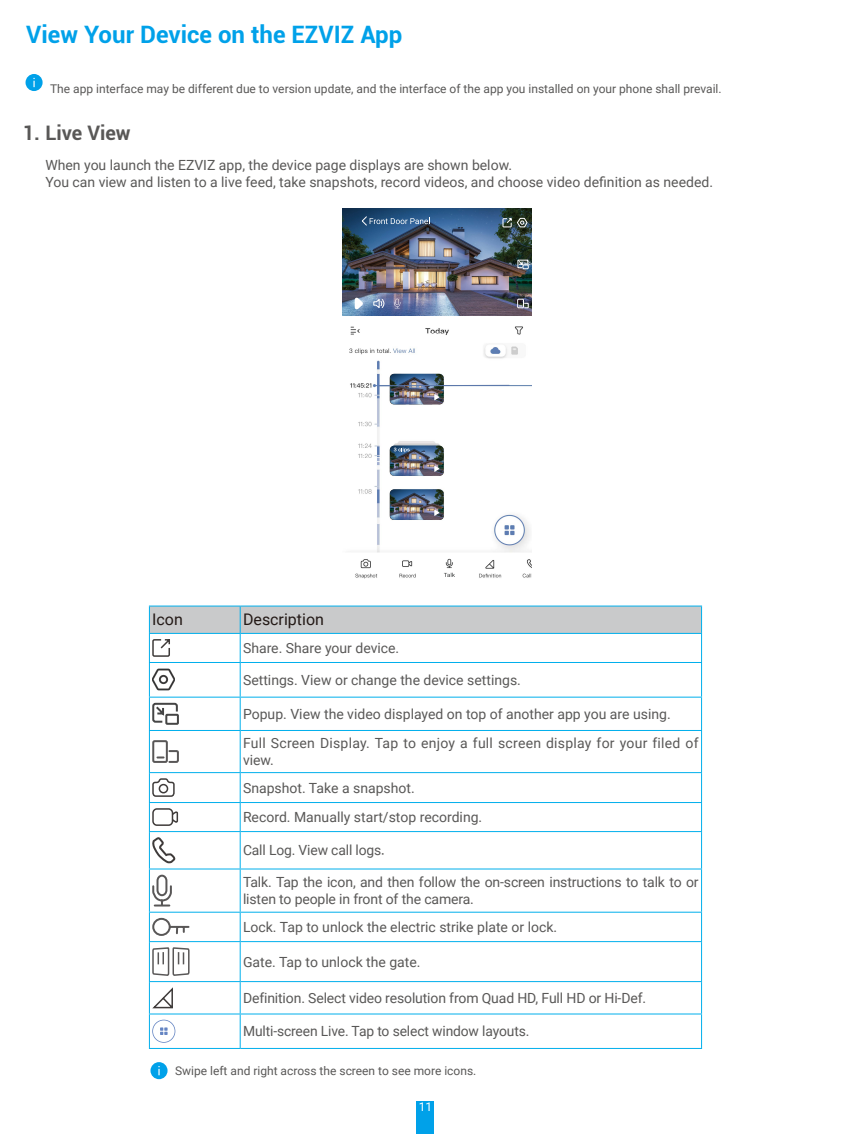
<style>
.page{position:relative;width:851px;height:1134px;background:#fff}
.page>*{position:absolute;margin:0;border:0;box-sizing:border-box;transform-origin:0 0}
.t1{font:700 24px "Roboto";color:#00a1e9}
.t2{font:700 20px "Roboto";color:#595857}
.t3{font:16px "Roboto";color:#231916}
.t4{font:14px/16.8px "Roboto";color:#595857}
.t5{font:12px "Roboto";color:#595857}
.t6{font:12px "Roboto";color:#fff}
.s1{font-family:"Sim Sun"}
</style>
<div class="page">
<div style="left:417px;top:1101px;width:17px;height:33px;background:#00a1e9"></div>
<div style="left:26px;top:74px;width:17px;height:17px;background:#00a1e9;border-radius:50%"></div>
<svg style="left:33px;top:78px;width:2px;height:9px"></svg>
<img style="left:342px;top:315px;width:189px;height:264px">
<img style="left:440px;top:554px;width:18px;height:25px">
<img style="left:390px;top:445px;width:53px;height:31px">
<svg style="left:434px;top:465px;width:5px;height:7px"></svg>
<svg style="left:393px;top:448px;width:16px;height:4px"></svg>
<img style="left:390px;top:489px;width:53px;height:31px">
<svg style="left:434px;top:509px;width:5px;height:7px"></svg>
<img style="left:390px;top:374px;width:53px;height:30px">
<svg style="left:434px;top:394px;width:5px;height:6px"></svg>
<img style="left:342px;top:208px;width:189px;height:107px">
<svg style="left:502px;top:218px;width:25px;height:9px"></svg>
<svg style="left:517px;top:299px;width:11px;height:9px"></svg>
<svg style="left:373px;top:298px;width:13px;height:11px"></svg>
<svg style="left:394px;top:299px;width:6px;height:10px"></svg>
<hr style="left:378px;top:385px;width:131px;height:1px;background:#5c78ab">
<svg style="left:361px;top:215px;width:69px;height:12px"></svg>
<svg style="left:517px;top:260px;width:11px;height:9px"></svg>
<svg style="left:352px;top:290px;width:14px;height:26px"></svg>
<hr style="left:149px;top:605px;width:91px;height:1px;background:#00afec">
<hr style="left:240px;top:605px;width:462px;height:1px;background:#00afec">
<hr style="left:149px;top:662px;width:91px;height:1px;background:#00afec">
<hr style="left:149px;top:663px;width:1px;height:34px;background:#00afec">
<hr style="left:240px;top:662px;width:462px;height:1px;background:#00afec">
<hr style="left:240px;top:663px;width:1px;height:34px;background:#00afec">
<hr style="left:701px;top:663px;width:1px;height:34px;background:#00afec">
<hr style="left:149px;top:697px;width:91px;height:1px;background:#00afec">
<hr style="left:149px;top:698px;width:1px;height:32px;background:#00afec">
<hr style="left:240px;top:697px;width:462px;height:1px;background:#00afec">
<hr style="left:240px;top:698px;width:1px;height:32px;background:#00afec">
<hr style="left:701px;top:698px;width:1px;height:32px;background:#00afec">
<hr style="left:149px;top:730px;width:91px;height:1px;background:#00afec">
<hr style="left:149px;top:731px;width:1px;height:41px;background:#00afec">
<hr style="left:240px;top:730px;width:462px;height:1px;background:#00afec">
<hr style="left:240px;top:731px;width:1px;height:41px;background:#00afec">
<hr style="left:701px;top:731px;width:1px;height:41px;background:#00afec">
<hr style="left:149px;top:772px;width:91px;height:1px;background:#00afec">
<hr style="left:240px;top:772px;width:462px;height:1px;background:#00afec">
<hr style="left:149px;top:802px;width:91px;height:1px;background:#00afec">
<hr style="left:240px;top:802px;width:462px;height:1px;background:#00afec">
<svg style="left:240px;top:773px;width:1px;height:58px"></svg>
<svg style="left:701px;top:773px;width:1px;height:58px"></svg>
<hr style="left:149px;top:831px;width:91px;height:1px;background:#00afec">
<hr style="left:149px;top:832px;width:1px;height:36px;background:#00afec">
<hr style="left:240px;top:831px;width:462px;height:1px;background:#00afec">
<hr style="left:240px;top:832px;width:1px;height:36px;background:#00afec">
<hr style="left:701px;top:832px;width:1px;height:36px;background:#00afec">
<hr style="left:149px;top:868px;width:91px;height:1px;background:#00afec">
<hr style="left:149px;top:869px;width:1px;height:43px;background:#00afec">
<hr style="left:240px;top:868px;width:462px;height:1px;background:#00afec">
<hr style="left:240px;top:869px;width:1px;height:43px;background:#00afec">
<hr style="left:701px;top:869px;width:1px;height:43px;background:#00afec">
<hr style="left:149px;top:912px;width:91px;height:1px;background:#00afec">
<hr style="left:240px;top:912px;width:462px;height:1px;background:#00afec">
<svg style="left:240px;top:913px;width:1px;height:28px"></svg>
<svg style="left:701px;top:913px;width:1px;height:28px"></svg>
<hr style="left:149px;top:941px;width:91px;height:1px;background:#00afec">
<hr style="left:149px;top:942px;width:1px;height:39px;background:#00afec">
<hr style="left:240px;top:941px;width:462px;height:1px;background:#00afec">
<hr style="left:240px;top:942px;width:1px;height:39px;background:#00afec">
<hr style="left:701px;top:942px;width:1px;height:39px;background:#00afec">
<hr style="left:149px;top:981px;width:91px;height:1px;background:#00afec">
<hr style="left:149px;top:982px;width:1px;height:31px;background:#00afec">
<hr style="left:240px;top:981px;width:462px;height:1px;background:#00afec">
<hr style="left:240px;top:982px;width:1px;height:31px;background:#00afec">
<hr style="left:701px;top:982px;width:1px;height:31px;background:#00afec">
<hr style="left:149px;top:1013px;width:91px;height:1px;background:#00afec">
<hr style="left:149px;top:1014px;width:1px;height:34px;background:#00afec">
<hr style="left:240px;top:1013px;width:462px;height:1px;background:#00afec">
<hr style="left:240px;top:1014px;width:1px;height:34px;background:#00afec">
<hr style="left:701px;top:1014px;width:1px;height:34px;background:#00afec">
<hr style="left:149px;top:1048px;width:91px;height:1px;background:#00afec">
<hr style="left:240px;top:1048px;width:462px;height:1px;background:#00afec">
<svg style="left:149px;top:606px;width:553px;height:56px"></svg>
<img style="left:152px;top:668px;width:23px;height:23px">
<svg style="left:152px;top:702px;width:27px;height:23px"></svg>
<svg style="left:152px;top:740px;width:27px;height:23px"></svg>
<svg style="left:149px;top:773px;width:30px;height:58px"></svg>
<svg style="left:152px;top:837px;width:24px;height:27px"></svg>
<svg style="left:152px;top:874px;width:20px;height:33px"></svg>
<svg style="left:149px;top:913px;width:41px;height:64px"></svg>
<svg style="left:152px;top:987px;width:21px;height:22px"></svg>
<svg style="left:152px;top:1020px;width:23px;height:23px"></svg>
<div style="left:153px;top:1020px;width:21px;height:22px;background:#fff;border-radius:50%"></div>
<svg style="left:160px;top:1027px;width:7px;height:8px"></svg>
<svg style="left:150px;top:1062px;width:17px;height:17px"></svg>
<h1 class="t1" style="left:26px;top:18px;width:377px">View Your Device on the EZVIZ App</h1>
<p class="t5" style="left:50px;top:80px;width:673px">The app interface may be different due to version update, and the interface of the app you installed on your phone shall prevail.</p>
<h2 class="t2" style="left:23px;top:119px;width:109px">1. Live View</h2>
<p class="t4" style="left:45px;top:156px;width:669px">When you launch the EZVIZ app, the device page displays are shown below.<br>You can view and listen to a live feed, take snapshots, record videos, and choose video definition as needed.</p>
<p class="t3" style="left:152px;top:608px;width:32px">Icon</p>
<p class="t3" style="left:243px;top:608px;width:82px">Description</p>
<p class="t4" style="left:243px;top:639px;width:158px">Share. Share your device.</p>
<p class="t4" style="left:243px;top:671px;width:279px">Settings. View or change the device settings.</p>
<p class="t4" style="left:243px;top:699px;width:457px;line-height:29.4px">Popup. View the video displayed on top of another app you are using.<br>Full Screen Display. Tap to enjoy a full screen display for your filed of</p>
<p class="t4" style="left:243px;top:746px;width:173px;line-height:27.6px">view.<br>Snapshot. Take a snapshot.</p>
<p class="t4" style="left:243px;top:808px;width:241px">Record. Manually start/stop recording.</p>
<p class="t4" style="left:243px;top:841px;width:147px">Call Log. View call logs<span class="s1">.</span></p>
<p class="t4" style="left:243px;top:873px;width:457px">Talk. Tap the icon, and then follow the on-screen instructions to talk to or listen to people in front of the camera.</p>
<p class="t4" style="left:243px;top:918px;width:315px">Lock. Tap to unlock the electric strike plate or lock.</p>
<p class="t4" style="left:243px;top:953px;width:179px">Gate. Tap to unlock the gate.</p>
<p class="t4" style="left:243px;top:989px;width:404px">Definition. Select video resolution from Quad HD, Full HD or Hi-Def.</p>
<p class="t4" style="left:243px;top:1022px;width:288px">Multi-screen Live. Tap to select window layouts.</p>
<p class="t5" style="left:175px;top:1062px;width:303px">Swipe left and right across the screen to see more icons.</p>
<p class="t6" style="left:418px;top:1099px;width:15px">11</p>
</div>
